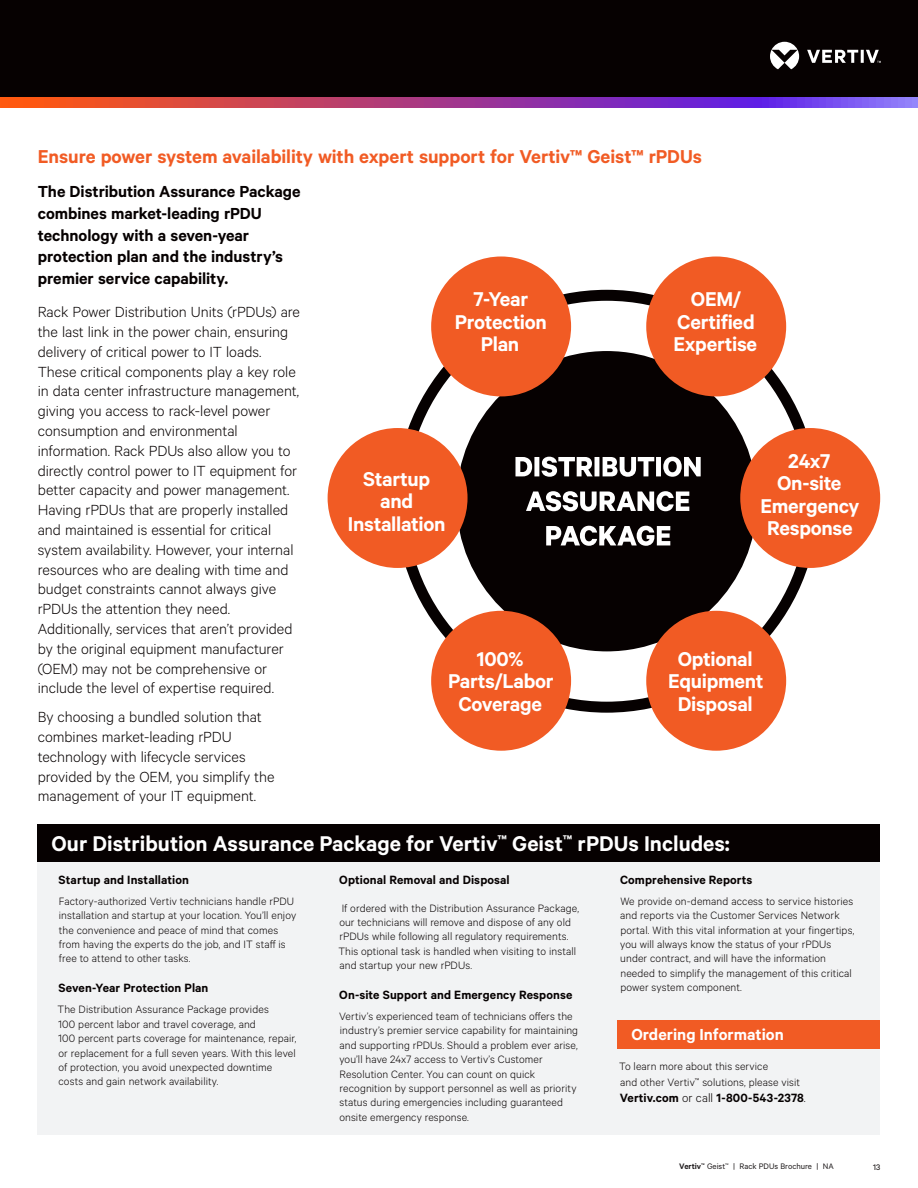
<style>
.page{position:relative;width:918px;height:1188px;background:#fff}
.page>*{position:absolute;margin:0;border:0;box-sizing:border-box;transform-origin:0 0}
.t1{font:600 24px "Calibre";color:#fff}
.t2{font:600 22.5px/22.5px "Calibre";letter-spacing:-.015em;color:#fff;text-align:center}
.t3{font:600 21px "Calibre";letter-spacing:-.005em;color:#f15b24}
.t4{font:600 18px/21.6px "Calibre";color:#060101}
.t5{font:600 18px "Calibre";color:#fff}
.t6{font:300 16.5px/19.8px "Calibre";letter-spacing:-.005em;color:#060101}
.t7{font:600 13.5px "Calibre";letter-spacing:.01em;color:#060101}
.t8{font:300 12px/14.4px "Calibre";letter-spacing:.01em;color:#060101}
.t9{font:9px "Calibre";color:#231f20}
.t10{font:9px "Calibre";color:#060101}
.s1{font-weight:300}
.s2{font-weight:600}
</style>
<div class="page">
<div style="left:0;top:0;width:918px;height:108px;background:#060101"></div>
<svg style="left:770px;top:42px;width:111px;height:27px"></svg>
<svg style="left:0;top:98px;width:918px;height:10px;background:#a73f8c"></svg>
<div style="left:457px;top:351px;width:300px;height:300px;background:#060101;border-radius:50%"></div>
<div style="left:431px;top:256px;width:140px;height:140px;background:#f15b24;border-radius:50%"></div>
<div style="left:431px;top:611px;width:140px;height:140px;background:#f15b24;border-radius:50%"></div>
<div style="left:328px;top:428px;width:140px;height:140px;background:#f15b24;border-radius:50%"></div>
<div style="left:740px;top:428px;width:140px;height:140px;background:#f15b24;border-radius:50%"></div>
<div style="left:646px;top:256px;width:140px;height:140px;background:#f15b24;border-radius:50%"></div>
<div style="left:646px;top:611px;width:140px;height:140px;background:#f15b24;border-radius:50%"></div>
<svg style="left:546px;top:526px;width:124px;height:20px"></svg>
<svg style="left:526px;top:491px;width:163px;height:20px"></svg>
<svg style="left:515px;top:457px;width:186px;height:20px"></svg>
<div style="left:38px;top:861px;width:842px;height:274px;background:#f2f3f4"></div>
<div style="left:38px;top:824px;width:842px;height:37px;background:#060101"></div>
<div style="left:617px;top:1020px;width:263px;height:29px;background:#f15b24"></div>
<h3 class="t3" style="left:38px;top:144px;width:666px">Ensure power system availability with expert support for Vertiv™ Geist™ rPDUs</h3>
<h3 class="t4" style="left:38px;top:181px;width:264px">The Distribution Assurance Package combines market-leading rPDU technology with a seven-year protection plan and the industry’s premier service capability.</h3>
<p class="t6" style="left:38px;top:301px;width:264px">Rack Power Distribution Units (rPDUs) are the last link in the power chain, ensuring delivery of critical power to IT loads.<br>These critical components play a key role in data center infrastructure management, giving you access to rack-level power consumption and environmental information. Rack PDUs also allow you to directly control power to IT equipment for better capacity and power management.<br>Having rPDUs that are properly installed and maintained is essential for critical system availability. However, your internal resources who are dealing with time and budget constraints cannot always give rPDUs the attention they need.<br>Additionally, services that aren’t provided by the original equipment manufacturer (OEM) may not be comprehensive or include the level of expertise required.</p>
<h3 class="t6" style="left:38px;top:706px;width:238px">By choosing a bundled solution that combines market-leading rPDU technology with lifecycle services provided by the OEM, you simplify the management of your IT equipment.</h3>
<h2 class="t2" style="left:455px;top:287px;width:94px">7-Year<br>Protection<br>Plan</h2>
<h2 class="t2" style="left:348px;top:467px;width:99px">Startup and<br>Installation</h2>
<h2 class="t2" style="left:448px;top:647px;width:107px">100%<br>Parts/Labor<br>Coverage</h2>
<h2 class="t2" style="left:673px;top:287px;width:85px">OEM/<br>Certified<br>Expertise</h2>
<h2 class="t2" style="left:760px;top:449px;width:101px">24x7<br>On-site<br>Emergency<br>Response</h2>
<h2 class="t2" style="left:668px;top:647px;width:97px">Optional<br>Equipment<br>Disposal</h2>
<h1 class="t1" style="left:52px;top:829px;width:680px">Our Distribution Assurance Package for Vertiv<sup>™</sup> Geist<sup>™</sup> rPDUs Includes:</h1>
<p class="t7" style="left:59px;top:871px;width:132px">Startup and Installation</p>
<p class="t8" style="left:59px;top:893px;width:239px">Factory-authorized Vertiv technicians handle rPDU installation and startup at your location. You’ll enjoy the convenience and peace of mind that comes from having the experts do the job, and IT staff is free to attend to other tasks.</p>
<p class="t7" style="left:59px;top:980px;width:151px">Seven-Year Protection Plan</p>
<p class="t8" style="left:58px;top:1002px;width:240px">The Distribution Assurance Package provides<br>100 percent labor and travel coverage, and<br>100 percent parts coverage for maintenance, repair, or replacement for a full seven years. With this level of protection, you avoid unexpected downtime costs and gain network availability.</p>
<p class="t7" style="left:339px;top:871px;width:172px">Optional Removal and Disposal</p>
<p class="t8" style="left:338px;top:900px;width:242px">If ordered with the Distribution Assurance Package, our technicians will remove and dispose of any old rPDUs while following all regulatory requirements.<br>This optional task is handled when visiting to install and startup your new rPDUs.</p>
<p class="t7" style="left:339px;top:987px;width:235px">On-site Support and Emergency Response</p>
<p class="t8" style="left:339px;top:1009px;width:241px">Vertiv’s experienced team of technicians offers the industry’s premier service capability for maintaining and supporting rPDUs. Should a problem ever arise, you’ll have 24x7 access to Vertiv’s Customer Resolution Center. You can count on quick recognition by support personnel as well as priority status during emergencies including guaranteed onsite emergency response.</p>
<p class="t7" style="left:620px;top:871px;width:134px">Comprehensive Reports</p>
<p class="t8" style="left:620px;top:893px;width:236px">We provide on-demand access to service histories and reports via the Customer Services Network portal. With this vital information at your fingertips, you will always know the status of your rPDUs under contract, and will have the information needed to simplify the management of this critical power system component.</p>
<h3 class="t5" style="left:631px;top:1024px;width:154px">Ordering Information</h3>
<p class="t8" style="left:619px;top:1058px;width:183px;line-height:15.9px">To learn more about this service<br>and other Vertiv<sup>™</sup> solutions, please visit</p>
<p class="t7" style="left:620px;top:1090px;width:188px">Vertiv.com <span class="s1">or call</span> 1-800-543-2378<span class="s1">.</span></p>
<p class="t9" style="left:679px;top:1161px;width:156px"><span class="s2">Vertiv</span><sup>™</sup> Geist<sup>™</sup> | Rack PDUs Brochure | NA</p>
<p class="t10" style="left:873px;top:1162px;width:9px">13</p>
</div>
